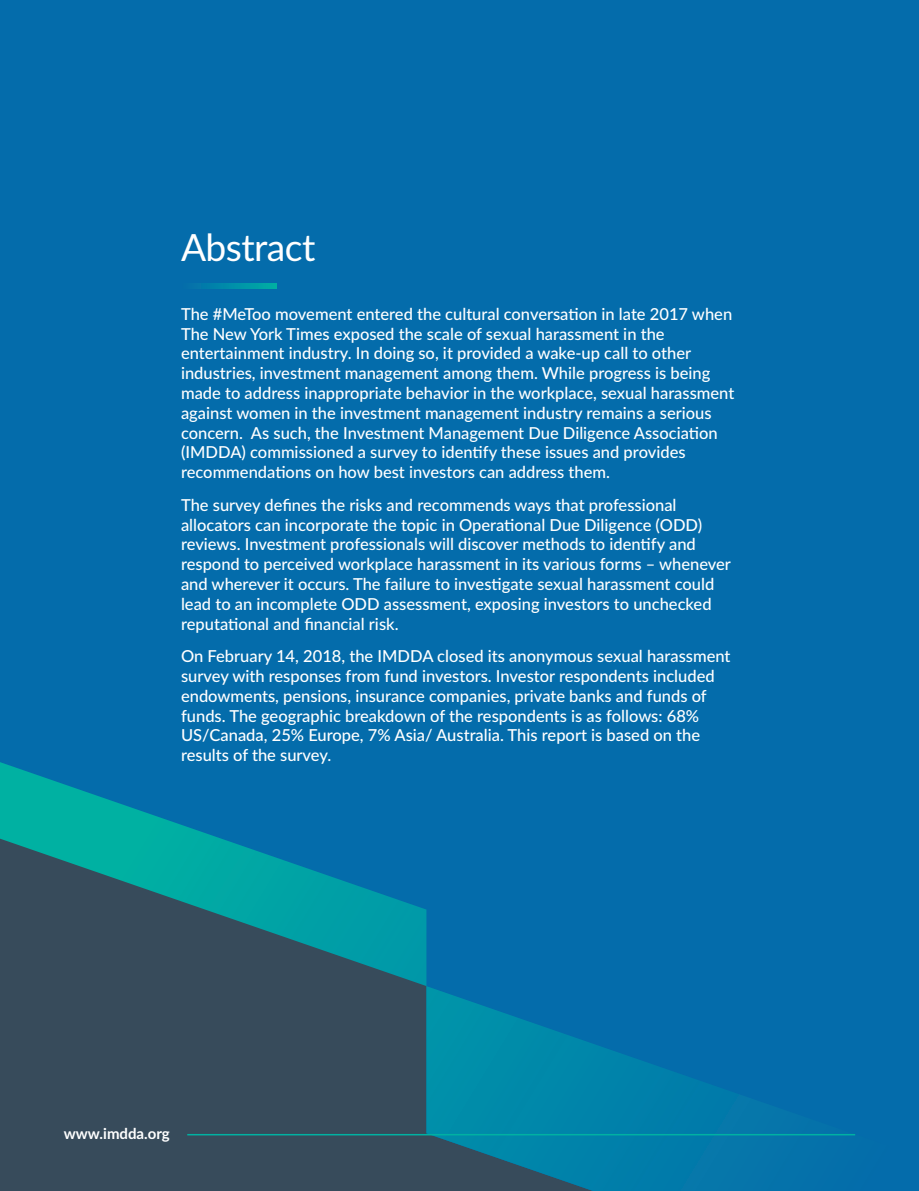
<style>
.page{position:relative;width:919px;height:1191px;background:#fff}
.page>*{position:absolute;margin:0;border:0;box-sizing:border-box;transform-origin:0 0}
.t1{font:37.5px "Lato";letter-spacing:-.015em;color:#fff}
.t2{font:500 16.5px/19.8px "Lato";color:#fff}
.t3{font:700 15px "Lato";color:#fff}
</style>
<div class="page">
<div style="left:0;top:0;width:918px;height:1191px;background:#046cab"></div>
<svg style="left:0;top:762px;width:205px;height:71px"></svg>
<svg style="left:0;top:833px;width:427px;height:358px;background:#2a5b6b"></svg>
<svg style="left:426px;top:986px;width:430px;height:205px"></svg>
<svg style="left:198px;top:284px;width:78px;height:4px"></svg>
<hr style="left:187px;top:1134px;width:668px;height:1px;background:#00b1a2">
<h1 class="t1" style="left:181px;top:226px;width:136px">Abstract</h1>
<p class="t2" style="left:181px;top:304px;width:554px">The #MeToo movement entered the cultural conversation in late 2017 when The New York Times exposed the scale of sexual harassment in the entertainment industry. In doing so, it provided a wake-up call to other industries, investment management among them. While progress is being made to address inappropriate behavior in the workplace, sexual harassment against women in the investment management industry remains a serious concern. As such, the Investment Management Due Diligence Association (IMDDA) commissioned a survey to identify these issues and provides recommendations on how best investors can address them.</p>
<p class="t2" style="left:181px;top:495px;width:551px">The survey defines the risks and recommends ways that professional allocators can incorporate the topic in Operational Due Diligence (ODD) reviews. Investment professionals will discover methods to identify and respond to perceived workplace harassment in its various forms – whenever and wherever it occurs. The failure to investigate sexual harassment could lead to an incomplete ODD assessment, exposing investors to unchecked reputational and financial risk.</p>
<p class="t2" style="left:181px;top:646px;width:551px">On February 14, 2018, the IMDDA closed its anonymous sexual harassment survey with responses from fund investors. Investor respondents included endowments, pensions, insurance companies, private banks and funds of funds. The geographic breakdown of the respondents is as follows: 68% US/Canada, 25% Europe, 7% Asia/ Australia. This report is based on the results of the survey.</p>
<p class="t3" style="left:64px;top:1125px;width:107px">www.imdda.org</p>
</div>
